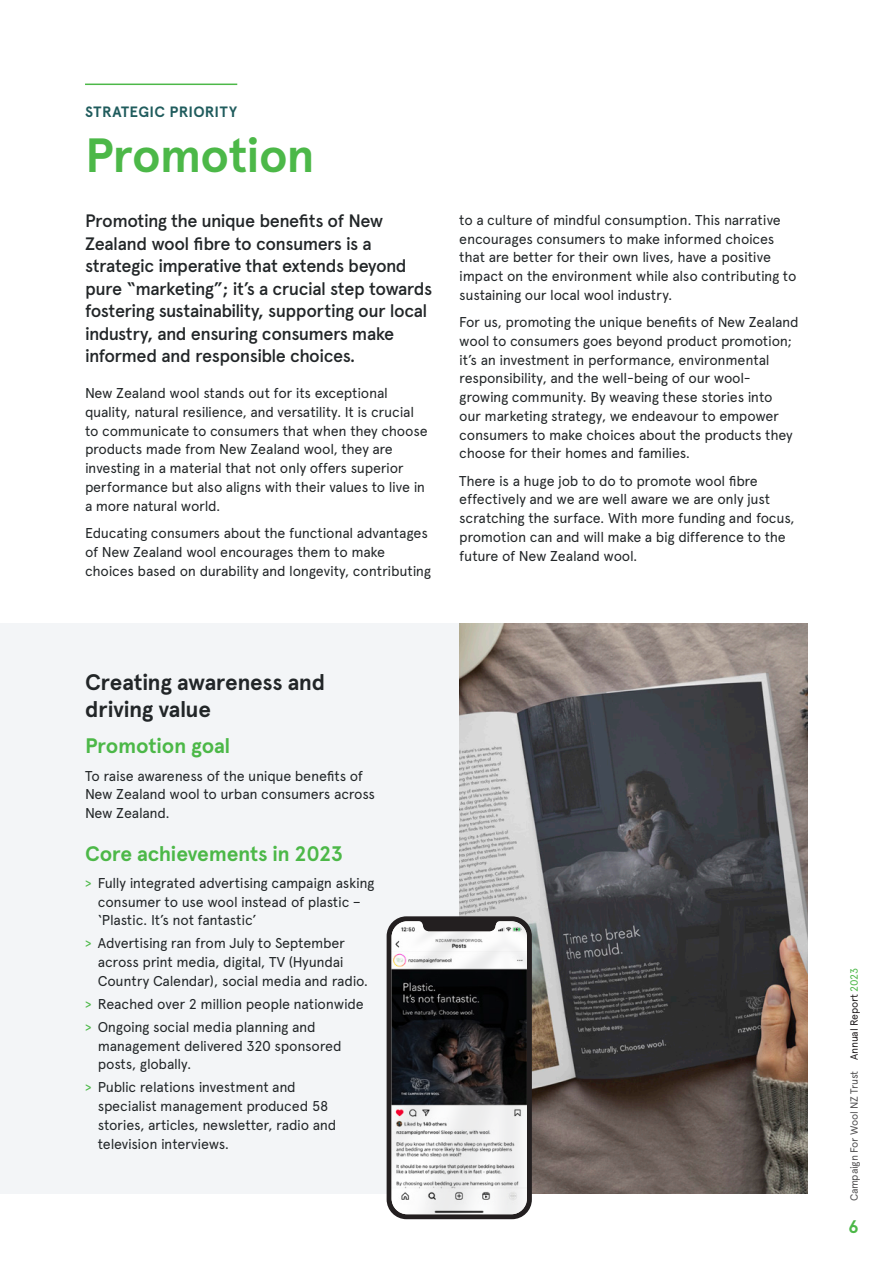
<style>
.page{position:relative;width:893px;height:1263px;background:#fff}
.page>*{position:absolute;margin:0;border:0;box-sizing:border-box;transform-origin:0 0}
.t1{font:700 48px "Apercu Pro";letter-spacing:-.015em;color:#4cb848}
.t2{font:700 22.5px/27px "Apercu Pro";letter-spacing:-.015em;color:#222628}
.t3{font:700 21px "Apercu Pro";letter-spacing:-.015em;color:#4cb848}
.t4{font:500 18px/22.5px "Apercu Pro";letter-spacing:-.03em;color:#222628}
.t5{font:700 18px "Apercu Pro";color:#4cb848}
.t6{font:700 15px "Apercu Pro";letter-spacing:.02em;color:#205c5d}
.t7{font:14.25px/18.8px "Apercu Pro";letter-spacing:-.02em;color:#222628}
.t8{font:10.5px "Apercu Pro";letter-spacing:-.025em;color:#525152}
.s1{color:#4cb848}
.s2{color:#231f20}
</style>
<div class="page">
<div style="left:0;top:623px;width:808px;height:571px;background:#f3f5f7"></div>
<img style="left:459px;top:623px;width:349px;height:571px">
<div style="left:387px;top:916px;width:145px;height:303px;background:#231f20;border-radius:20px"></div>
<img style="left:392px;top:921px;width:135px;height:293px">
<hr style="left:85px;top:84px;width:152px;height:1px;background:#4cb848">
<p class="t6" style="left:85px;top:100px;width:154px">STRATEGIC PRIORITY</p>
<p class="t1" style="left:85px;top:119px;width:231px">Promotion</p>
<p class="t4" style="left:85px;top:208px;width:349px">Promoting the unique benefits of New Zealand wool fibre to consumers is a strategic imperative that extends beyond pure “marketing”; it’s a crucial step towards fostering sustainability, supporting our local industry, and ensuring consumers make informed and responsible choices.</p>
<p class="t7" style="left:85px;top:383px;width:344px">New Zealand wool stands out for its exceptional quality, natural resilience, and versatility. It is crucial to communicate to consumers that when they choose products made from New Zealand wool, they are investing in a material that not only offers superior performance but also aligns with their values to live in a more natural world.</p>
<p class="t7" style="left:85px;top:522px;width:347px">Educating consumers about the functional advantages of New Zealand wool encourages them to make choices based on durability and longevity, contributing</p>
<p class="t7" style="left:459px;top:209px;width:339px">to a culture of mindful consumption. This narrative encourages consumers to make informed choices that are better for their own lives, have a positive impact on the environment while also contributing to sustaining our local wool industry.</p>
<p class="t7" style="left:459px;top:311px;width:341px">For us, promoting the unique benefits of New Zealand wool to consumers goes beyond product promotion; it’s an investment in performance, environmental responsibility, and the well-being of our wool&shy;growing community. By weaving these stories into<br>our marketing strategy, we endeavour to empower consumers to make choices about the products they choose for their homes and families.</p>
<p class="t7" style="left:459px;top:470px;width:337px">There is a huge job to do to promote wool fibre effectively and we are well aware we are only just scratching the surface. With more funding and focus, promotion can and will make a big difference to the future of New Zealand wool.</p>
<p class="t2" style="left:85px;top:667px;width:242px">Creating awareness and driving value</p>
<p class="t3" style="left:85px;top:730px;width:147px">Promotion goal</p>
<p class="t7" style="left:85px;top:765px;width:292px">To raise awareness of the unique benefits of<br>New Zealand wool to urban consumers across<br>New Zealand.</p>
<p class="t3" style="left:85px;top:837px;width:260px">Core achievements in 2023</p>
<p class="t7" style="left:98px;top:872px;width:278px;text-indent:-13px"><span class="s1">&gt;</span> Fully integrated advertising campaign asking consumer to use wool instead of plastic – ‘Plastic. It’s not fantastic’</p>
<p class="t7" style="left:98px;top:933px;width:272px;text-indent:-13px"><span class="s1">&gt;</span> Advertising ran from July to September across print media, digital, TV (Hyundai<br>Country Calendar), social media and radio.</p>
<p class="t7" style="left:85px;top:993px;width:280px"><span class="s1">&gt;</span> Reached over 2 million people nationwide</p>
<p class="t7" style="left:98px;top:1016px;width:245px;text-indent:-13px"><span class="s1">&gt;</span> Ongoing social media planning and management delivered 320 sponsored posts, globally.</p>
<p class="t7" style="left:98px;top:1077px;width:240px;text-indent:-13px"><span class="s1">&gt;</span> Public relations investment and specialist management produced 58 stories, articles, newsletter, radio and television interviews.</p>
<p class="t8" style="left:846px;top:1201px;width:235px;rotate:-90deg">Campaign For Wool NZ Trust <span class="s2">Annual Report</span> <span class="s1">2023</span></p>
<p class="t5" style="left:848px;top:1213px;width:12px">6</p>
</div>
